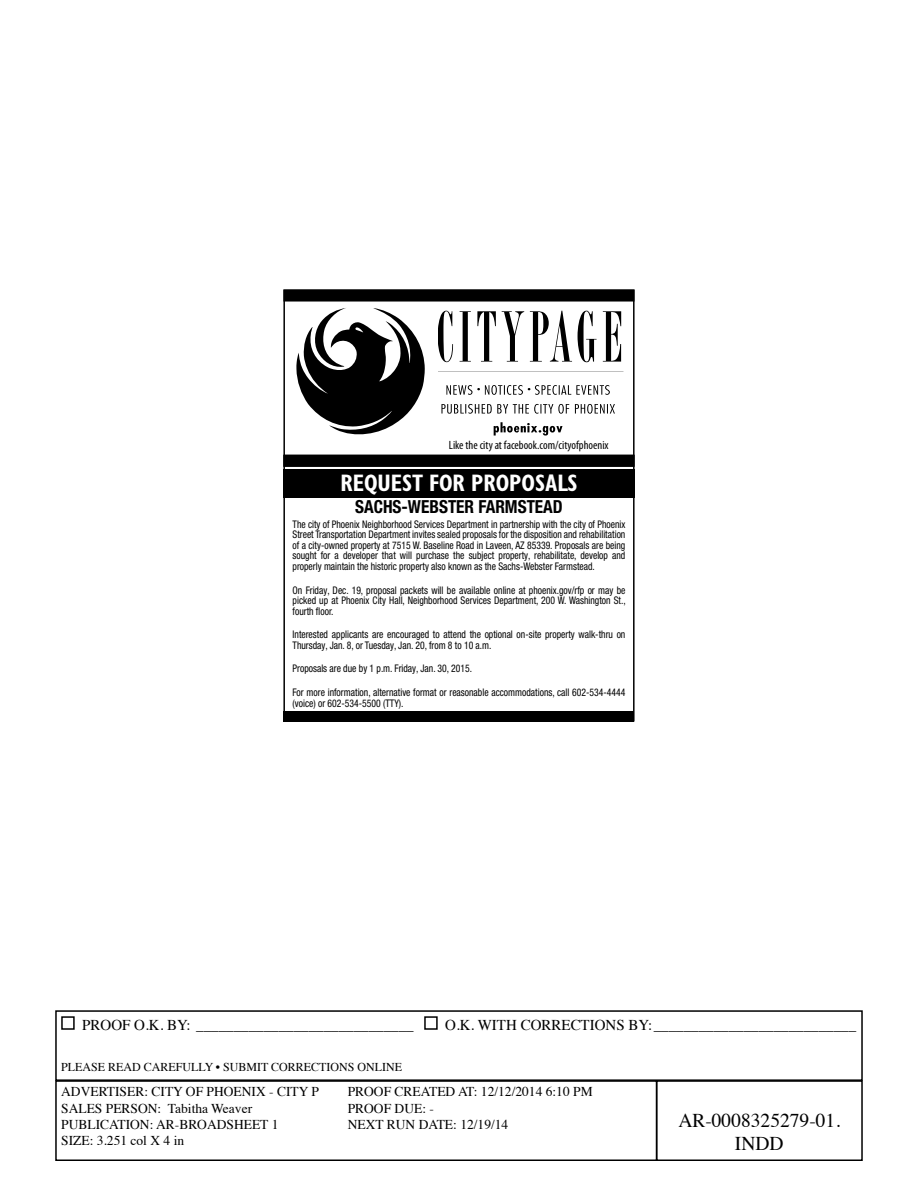
<style>
.page{position:relative;width:918px;height:1188px;background:#fff}
.page>*{position:absolute;margin:0;border:0;box-sizing:border-box;transform-origin:0 0}
.t1{font:700 condensed 24px "Gill Sans Display MT Std";color:#fff}
.t2{font:19.5px/23.4px "Times";color:#000;text-align:center}
.t3{font:700 condensed 18px "Helvetica Neue LT Pro";color:#000;scale:.96 1}
.t4{font:15px "Times";color:#000}
.t5{font:13.5px "Times";color:#000}
.t6{font:12px "Times";color:#000}
.t7{font:condensed 12px "Myriad Pro";color:#000}
.t8{font:condensed 10.5px/10.5px "Helvetica Neue LT Pro";color:#000;text-align:justify;scale:.92 1}
</style>
<div class="page">
<div style="left:61px;top:1016px;width:14px;height:14px;border:2px solid #000"></div>
<div style="left:424px;top:1016px;width:14px;height:14px;border:2px solid #000"></div>
<div style="left:55px;top:1010px;width:808px;height:71px;border:2px solid #000"></div>
<div style="left:55px;top:1080px;width:602px;height:81px;border:2px solid #000"></div>
<div style="left:656px;top:1080px;width:207px;height:81px;border:2px solid #000"></div>
<svg style="left:296px;top:308px;width:129px;height:127px"></svg>
<div style="left:283px;top:290px;width:351px;height:12px;background:#000"></div>
<div style="left:283px;top:455px;width:351px;height:12px;background:#000"></div>
<svg style="left:438px;top:311px;width:186px;height:125px"></svg>
<div style="left:283px;top:290px;width:352px;height:432px;border:2px solid #000"></div>
<div style="left:283px;top:469px;width:352px;height:28px;background:#000"></div>
<div style="left:283px;top:711px;width:351px;height:11px;background:#000"></div>
<p class="t7" style="left:449px;top:438px;width:161px">Like the city at facebook.com/cityofphoenix</p>
<h1 class="t1" style="left:341px;top:475px;width:238px">REQUEST FOR PROPOSALS</h1>
<h3 class="t3" style="left:355px;top:496px;width:218px">SACHS-WEBSTER FARMSTEAD</h3>
<p class="t8" style="left:293px;top:519px;width:363px">The city of Phoenix Neighborhood Services Department in partnership with the city of Phoenix Street Transportation Department invites sealed proposals for the disposition and rehabilitation of a city-owned property at 7515 W. Baseline Road in Laveen, AZ 85339. Proposals are being sought for a developer that will purchase the subject property, rehabilitate, develop and properly maintain the historic property also known as the Sachs-Webster Farmstead.</p>
<p class="t8" style="left:293px;top:585px;width:364px">On Friday, Dec. 19, proposal packets will be available online at phoenix.gov/rfp or may be picked up at Phoenix City Hall, Neighborhood Services Department, 200 W. Washington St., fourth floor.</p>
<p class="t8" style="left:293px;top:629px;width:363px">Interested applicants are encouraged to attend the optional on-site property walk-thru on<br>Thursday, Jan. 8, or Tuesday, Jan. 20, from 8 to 10 a.m.</p>
<p class="t8" style="left:293px;top:664px;width:197px">Proposals are due by 1 p.m. Friday, Jan. 30, 2015.</p>
<p class="t8" style="left:293px;top:687px;width:363px">For more information, alternative format or reasonable accommodations, call 602-534-4444 (voice) or 602-534-5500 (TTY).</p>
<h3 class="t4" style="left:82px;top:1011px;width:333px">PROOF O.K. BY: _____________________________</h3>
<h3 class="t4" style="left:445px;top:1011px;width:413px">O.K. WITH CORRECTIONS BY:___________________________</h3>
<p class="t6" style="left:61px;top:1055px;width:343px">PLEASE READ CAREFULLY • SUBMIT CORRECTIONS ONLINE</p>
<p class="t5" style="left:61px;top:1079px;width:259px">ADVERTISER: CITY OF PHOENIX - CITY P</p>
<p class="t5" style="left:348px;top:1079px;width:246px">PROOF CREATED AT: 12/12/2014 6:10 PM</p>
<p class="t5" style="left:61px;top:1095px;width:192px">SALES PERSON: Tabitha Weaver</p>
<p class="t5" style="left:348px;top:1095px;width:88px">PROOF DUE: -</p>
<p class="t5" style="left:61px;top:1112px;width:219px">PUBLICATION: AR-BROADSHEET 1</p>
<p class="t5" style="left:348px;top:1112px;width:162px">NEXT RUN DATE: 12/19/14</p>
<p class="t5" style="left:61px;top:1128px;width:124px">SIZE: 3.251 col X 4 in</p>
<h2 class="t2" style="left:678px;top:1107px;width:163px">AR-0008325279-01.<br>INDD</h2>
</div>
